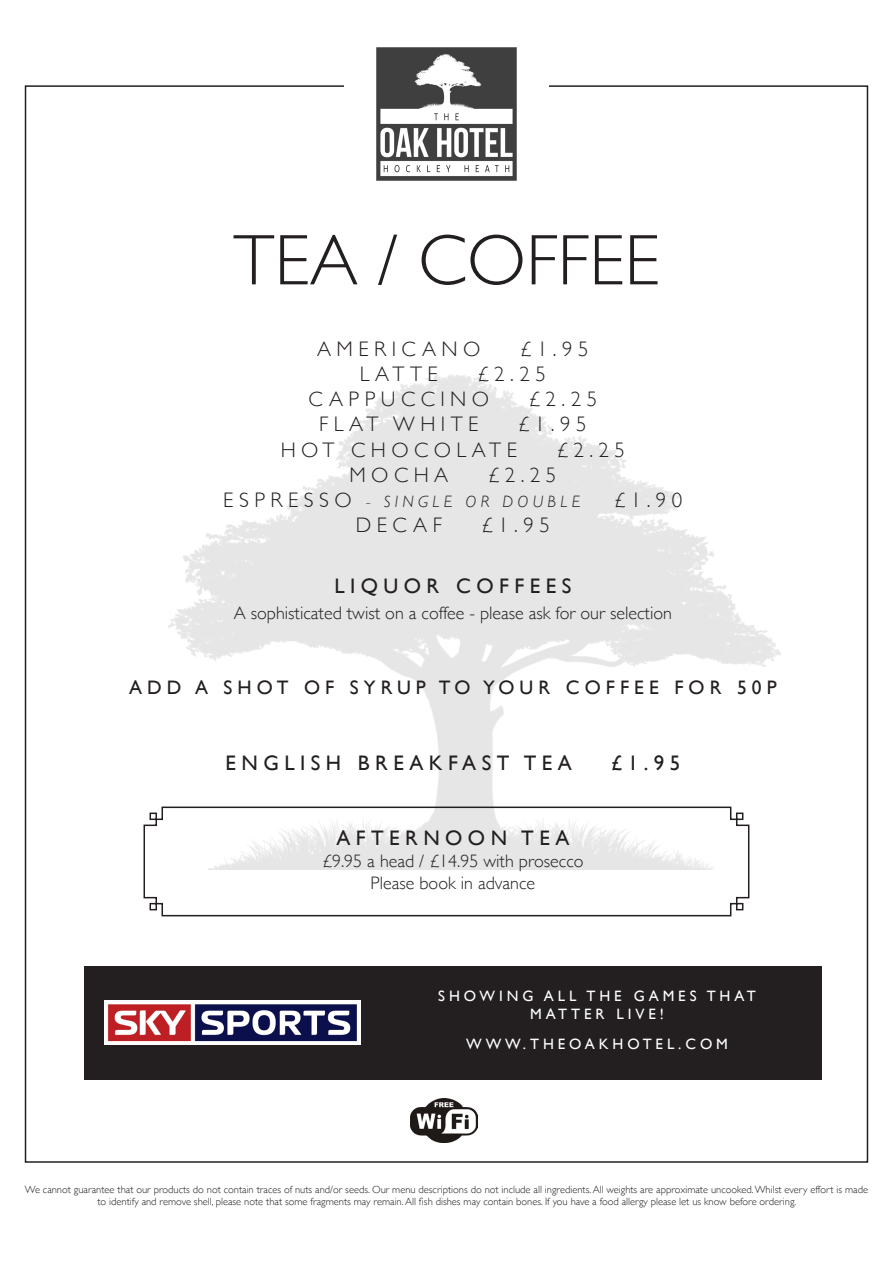
<style>
.page{position:relative;width:893px;height:1263px;background:#fff}
.page>*{position:absolute;margin:0;border:0;box-sizing:border-box;transform-origin:0 0}
.t1{font:300 72px "Gill Sans";color:#231f20}
.t2{font:300 21px "Gill Sans";letter-spacing:.26em;color:#231f20}
.t3{font:21px "Gill Sans";letter-spacing:.26em;color:#231f20}
.t4{font:19.5px "Gill Sans";letter-spacing:.26em;color:#231f20}
.t5{font:300 18px "Gill Sans";color:#231f20}
.t6{font:italic 300 16.5px "Gill Sans";letter-spacing:.26em;color:#231f20}
.t7{font:15px/18px "Gill Sans";letter-spacing:.26em;color:#fff;text-align:center}
.t8{font:300 10.5px/12.6px "Gill Sans";color:#231f20;text-align:center}
.s1{font-style:normal;font-size:21px}
</style>
<div class="page">
<img style="left:24px;top:349px;width:845px;height:521px">
<img style="left:376px;top:47px;width:141px;height:134px">
<div style="left:84px;top:966px;width:737px;height:113px;background:#231f20"></div>
<img style="left:411px;top:1098px;width:67px;height:45px">
<img style="left:104px;top:1000px;width:257px;height:45px">
<svg style="left:143px;top:806px;width:607px;height:111px"></svg>
<p class="t1" style="left:233px;top:204px;width:428px">TEA / COFFEE</p>
<p class="t2" style="left:317px;top:332px;width:165px">AMERICANO</p>
<p class="t2" style="left:520px;top:332px;width:70px">£1.95</p>
<p class="t2" style="left:360px;top:357px;width:79px">LATTE</p>
<p class="t2" style="left:477px;top:357px;width:70px">£2.25</p>
<p class="t2" style="left:309px;top:383px;width:182px">CAPPUCCINO</p>
<p class="t2" style="left:529px;top:383px;width:70px">£2.25</p>
<p class="t2" style="left:319px;top:408px;width:161px">FLAT WHITE</p>
<p class="t2" style="left:518px;top:408px;width:70px">£1.95</p>
<p class="t2" style="left:281px;top:433px;width:238px">HOT CHOCOLATE</p>
<p class="t2" style="left:556px;top:433px;width:70px">£2.25</p>
<p class="t2" style="left:349px;top:458px;width:100px">MOCHA</p>
<p class="t2" style="left:488px;top:458px;width:70px">£2.25</p>
<p class="t6" style="left:223px;top:492px;width:359px"><span class="s1">ESPRESSO</span> - SINGLE OR DOUBLE</p>
<p class="t2" style="left:614px;top:483px;width:70px">£1.90</p>
<p class="t2" style="left:356px;top:509px;width:88px">DECAF</p>
<p class="t2" style="left:481px;top:509px;width:70px">£1.95</p>
<p class="t3" style="left:334px;top:574px;width:238px">LIQUOR COFFEES</p>
<p class="t5" style="left:234px;top:598px;width:440px">A sophisticated twist on a coffee - please ask for our selection</p>
<p class="t4" style="left:129px;top:676px;width:649px">ADD A SHOT OF SYRUP TO YOUR COFFEE FOR 50P</p>
<p class="t3" style="left:225px;top:750px;width:348px">ENGLISH BREAKFAST TEA</p>
<p class="t3" style="left:611px;top:750px;width:71px">£1.95</p>
<p class="t3" style="left:336px;top:826px;width:235px">AFTERNOON TEA</p>
<p class="t5" style="left:322px;top:847px;width:263px">£9.95 a head / £14.95 with prosecco</p>
<p class="t5" style="left:371px;top:868px;width:166px">Please book in advance</p>
<p class="t7" style="left:438px;top:987px;width:319px">SHOWING ALL THE GAMES THAT<br>MATTER LIVE!</p>
<p class="t7" style="left:466px;top:1035px;width:263px">WWW.THEOAKHOTEL.COM</p>
<p class="t8" style="left:25px;top:1182px;width:845px">We cannot guarantee that our products do not contain traces of nuts and/or seeds. Our menu descriptions do not include all ingredients. All weights are approximate uncooked. Whilst every effort is made to identify and remove shell, please note that some fragments may remain. All fish dishes may contain bones. If you have a food allergy please let us know before ordering.</p>
</div>
